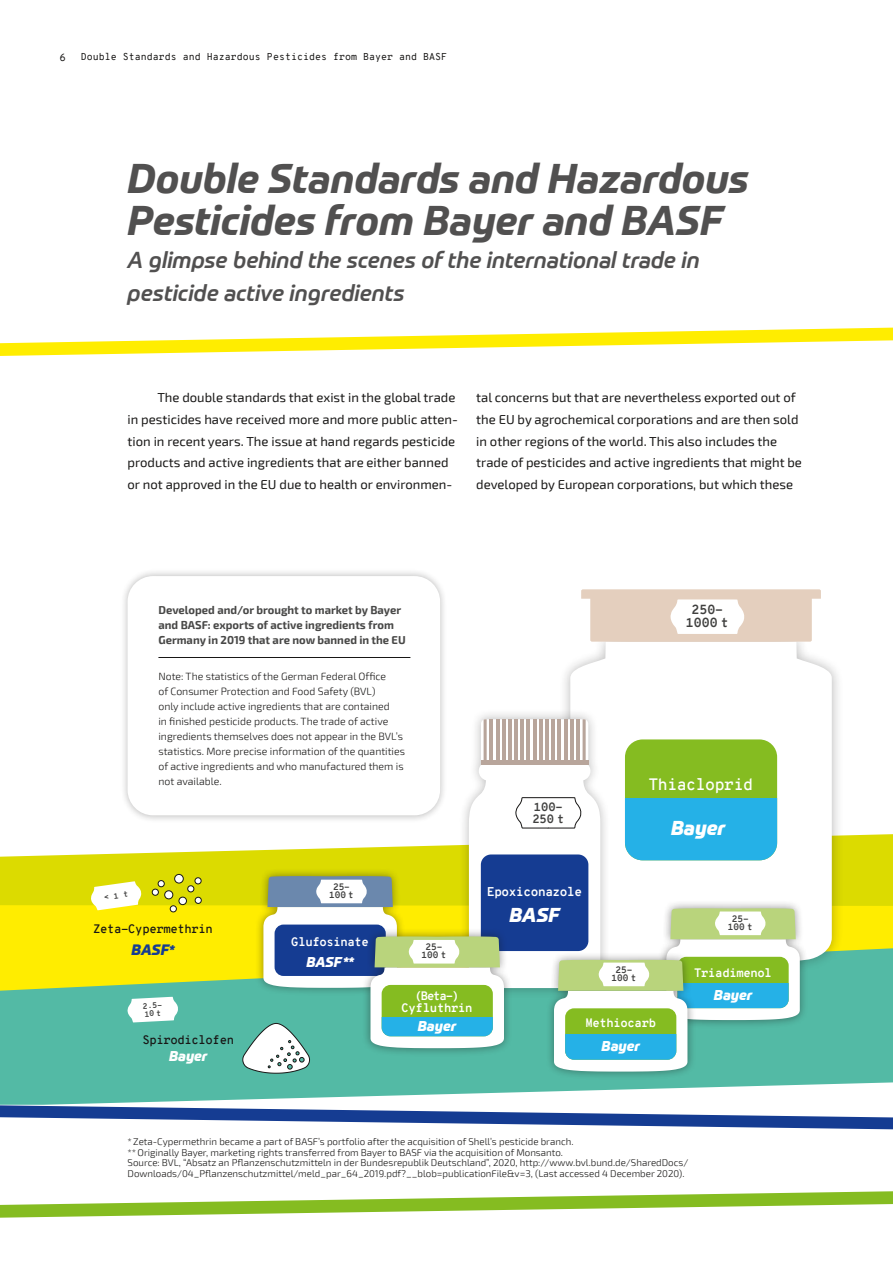
<style>
.page{position:relative;width:893px;height:1263px;background:#fff}
.page>*{position:absolute;margin:0;border:0;box-sizing:border-box;transform-origin:0 0}
.t1{font:italic 700 40.5px/42px "Prometo";color:#515050}
.t2{font:italic 500 22.5px/33px "Prometo";color:#515050}
.t3{font:italic 800 19.65px "Prometo";color:#fff}
.t4{font:600 16.2px "Overpass Mono";letter-spacing:-.03em;color:#fff}
.t5{font:italic 800 14.7px "Prometo";color:#153c92}
.t6{font:italic 800 13.95px "Prometo";color:#fff}
.t7{font:13.05px/21.8px "Exo 2";color:#181716}
.t8{font:700 12.9px/12.9px "Overpass Mono";color:#40403f;text-align:center}
.t9{font:700 12.45px "Overpass Mono";letter-spacing:-.03em;color:#fff}
.t10{font:700 12px/11.7px "Overpass Mono";letter-spacing:-.03em;color:#fff;text-align:center}
.t11{font:600 12px "Overpass Mono";letter-spacing:-.03em;color:#181716}
.t12{font:700 11.7px/12px "Overpass Mono";color:#40403f}
.t13{font:700 11.25px/15px "Exo 2";color:#484847}
.t14{font:300 10.5px/15px "Exo 2";color:#181716}
.t15{font:10.5px "Overpass Mono";color:#181716}
.t16{font:300 9.75px/10.5px "Exo 2";color:#181716}
.t17{font:9.75px "Overpass Mono";color:#181716}
.t18{font:700 9.15px/8.1px "Overpass Mono";color:#40403f;text-align:center}
.t19{font:700 7.8px/8.1px "Overpass Mono";color:#40403f}
.s1{font-size:12px}
</style>
<div class="page">
<svg style="left:0;top:834px;width:893px;height:71px;fill:#dcdb00"></svg>
<div style="left:0;top:905px;width:893px;height:43px;background:#ffed00"></div>
<svg style="left:0;top:948px;width:893px;height:157px;background:#83ca9b"></svg>
<svg style="left:0;top:328px;width:893px;height:28px"></svg>
<div style="left:559px;top:588px;width:284px;height:388px;background:#181716;opacity:.3"></div>
<svg style="left:570px;top:589px;width:262px;height:375px"></svg>
<svg style="left:581px;top:589px;width:240px;height:53px"></svg>
<div style="left:658px;top:900px;width:150px;height:129px;background:#181716;opacity:.45"></div>
<svg style="left:127px;top:997px;width:51px;height:25px"></svg>
<div style="left:187px;top:885px;width:7px;height:7px;border:1px solid #181716;border-radius:50%"></div>
<svg style="left:170px;top:906px;width:6px;height:6px"></svg>
<div style="left:170px;top:905px;width:7px;height:7px;border:1px solid #181716;border-radius:50%"></div>
<div style="left:195px;top:897px;width:7px;height:7px;border:1px solid #181716;border-radius:50%"></div>
<div style="left:158px;top:880px;width:6px;height:7px;background:#fff;border-radius:50%"></div>
<div style="left:158px;top:880px;width:7px;height:7px;border:1px solid #181716;border-radius:50%"></div>
<svg style="left:152px;top:889px;width:6px;height:6px"></svg>
<div style="left:152px;top:889px;width:7px;height:6px;border:1px solid #181716;border-radius:50%"></div>
<div style="left:165px;top:891px;width:8px;height:8px;background:#fff;border-radius:50%"></div>
<div style="left:164px;top:890px;width:9px;height:9px;border:1px solid #181716;border-radius:50%"></div>
<svg style="left:188px;top:878px;width:13px;height:25px"></svg>
<div style="left:195px;top:877px;width:6px;height:7px;border:1px solid #181716;border-radius:50%"></div>
<div style="left:179px;top:897px;width:8px;height:8px;background:#fff;border-radius:50%"></div>
<div style="left:179px;top:897px;width:8px;height:8px;border:1px solid #181716;border-radius:50%"></div>
<div style="left:175px;top:874px;width:8px;height:9px;background:#fff;border-radius:50%"></div>
<div style="left:174px;top:874px;width:10px;height:9px;border:1px solid #181716;border-radius:50%"></div>
<div style="left:458px;top:709px;width:153px;height:290px;background:#181716;opacity:.3"></div>
<div style="left:545px;top:951px;width:151px;height:129px;background:#181716;opacity:.45"></div>
<svg style="left:242px;top:719px;width:558px;height:354px"></svg>
<svg style="left:0;top:1105px;width:893px;height:24px"></svg>
<svg style="left:0;top:1191px;width:893px;height:27px"></svg>
<div style="left:120px;top:568px;width:328px;height:255px;background:#181716;opacity:.3"></div>
<div style="left:128px;top:576px;width:312px;height:239px;background:#fff;border-radius:26px"></div>
<hr style="left:158px;top:657px;width:252px;height:1px;background:#181716">
<svg style="left:91px;top:881px;width:50px;height:29px"></svg>
<p class="t15" style="left:59px;top:50px;width:8px">6</p>
<p class="t17" style="left:81px;top:50px;width:368px">Double Standards and Hazardous Pesticides from Bayer and BASF</p>
<h1 class="t1" style="left:128px;top:158px;width:623px">Double Standards and Hazardous<br>Pesticides from Bayer and BASF</h1>
<h2 class="t2" style="left:128px;top:244px;width:574px">A glimpse behind the scenes of the international trade in pesticide active ingredients</h2>
<p class="t7" style="left:128px;top:387px;width:332px;text-indent:30px">The double standards that exist in the global trade in pesticides have received more and more public atten&shy;tion in recent years. The issue at hand regards pesticide products and active ingredients that are either banned or not approved in the EU due to health or environmen-</p>
<p class="t7" style="left:476px;top:387px;width:327px">tal concerns but that are nevertheless exported out of the EU by agrochemical corporations and are then sold in other regions of the world. This also includes the trade of pesticides and active ingredients that might be developed by European corporations, but which these</p>
<p class="t13" style="left:158px;top:602px;width:249px">Developed and/or brought to market by Bayer and BASF: exports of active ingredients from<br>Germany in 2019 that are now banned in the EU</p>
<p class="t14" style="left:158px;top:669px;width:248px">Note: The statistics of the German Federal Office<br>of Consumer Protection and Food Safety (BVL)<br>only include active ingredients that are contained<br>in finished pesticide products. The trade of active ingredients themselves does not appear in the BVL’s statistics. More precise information of the quantities of active ingredients and who manufactured them is not available.</p>
<p class="t12" style="left:532px;top:801px;width:33px">100-<br>250 t</p>
<p class="t8" style="left:686px;top:603px;width:44px">250-<br>1000 t</p>
<p class="t4" style="left:648px;top:772px;width:106px">Thiacloprid</p>
<h3 class="t3" style="left:671px;top:815px;width:56px">Bayer</h3>
<p class="t11" style="left:93px;top:920px;width:121px">Zeta-Cypermethrin</p>
<p class="t5" style="left:132px;top:941px;width:44px">BASF<span class="s1">*</span></p>
<p class="t19" style="left:143px;top:1002px;width:21px;rotate:-3deg">2.5-<br>10 t</p>
<p class="t11" style="left:142px;top:1031px;width:93px">Spirodiclofen</p>
<p class="t6" style="left:169px;top:1047px;width:40px">Bayer</p>
<p class="t18" style="left:329px;top:883px;width:26px">25-<br>100 t</p>
<p class="t10" style="left:291px;top:935px;width:79px">Glufosinate</p>
<p class="t6" style="left:306px;top:953px;width:49px">BASF<span class="s1">**</span></p>
<p class="t18" style="left:422px;top:943px;width:26px">25-<br>100 t</p>
<p class="t10" style="left:401px;top:990px;width:73px">(Beta-)<br>Cyfluthrin</p>
<p class="t6" style="left:418px;top:1017px;width:40px">Bayer</p>
<p class="t9" style="left:487px;top:883px;width:97px">Epoxiconazole</p>
<h3 class="t3" style="left:510px;top:902px;width:51px">BASF</h3>
<p class="t18" style="left:611px;top:965px;width:26px">25-<br>100 t</p>
<p class="t10" style="left:585px;top:1017px;width:72px">Methiocarb</p>
<p class="t6" style="left:602px;top:1037px;width:40px">Bayer</p>
<p class="t18" style="left:728px;top:914px;width:26px">25-<br>100 t</p>
<p class="t10" style="left:694px;top:967px;width:79px">Triadimenol</p>
<p class="t6" style="left:714px;top:986px;width:40px">Bayer</p>
<p class="t16" style="left:128px;top:1137px;width:562px">*Zeta-Cypermethrin became a part of BASF’s portfolio after the acquisition of Shell’s pesticide branch.<br>**Originally Bayer, marketing rights transferred from Bayer to BASF via the acquisition of Monsanto.<br>Source: BVL, “Absatz an Pflanzenschutzmitteln in der Bundesrepublik Deutschland”, 2020, http://www.bvl.bund.de/SharedDocs/ Downloads/04_Pflanzenschutzmittel/meld_par_64_2019.pdf?__blob=publicationFile&amp;v=3, (Last accessed 4 December 2020).</p>
</div>
